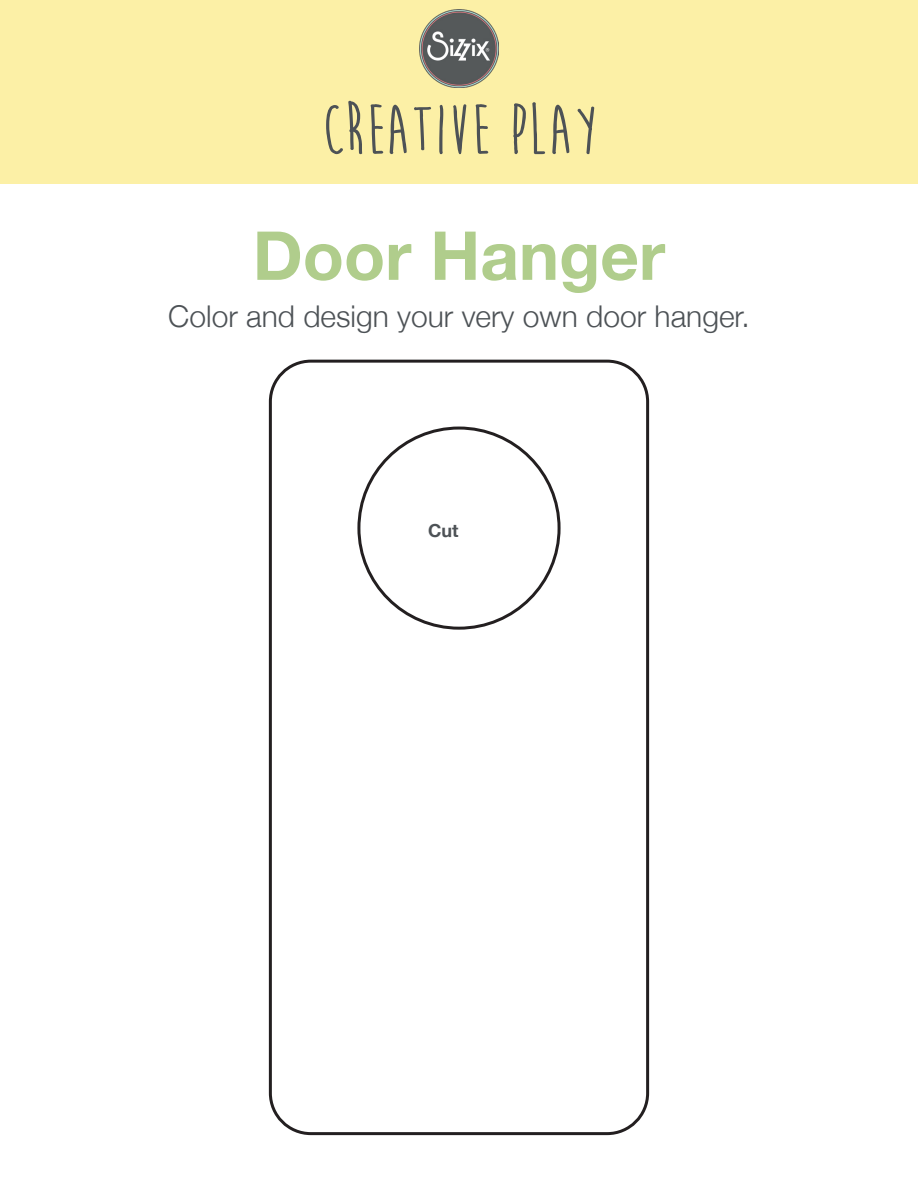
<style>
.page{position:relative;width:918px;height:1188px;background:#fff}
.page>*{position:absolute;margin:0;border:0;box-sizing:border-box;transform-origin:0 0}
.t1{font:700 72px "Moon Flower";color:#4d5256}
.t2{font:700 67.5px "Helvetica Neue";color:#b0cd8c}
.t3{font:300 30px "Helvetica Neue";color:#4d5256}
.t4{font:700 18px "Helvetica Neue";color:#4d5256}
</style>
<div class="page">
<div style="left:0;top:0;width:918px;height:184px;background:#fcf0a6"></div>
<div style="left:269px;top:360px;width:380px;height:775px;border:3px solid #231f20;border-radius:40px"></div>
<img style="left:420px;top:10px;width:78px;height:78px">
<h1 class="t1" style="left:322px;top:92px;width:277px">CREATIVE PLAY</h1>
<h2 class="t2" style="left:253px;top:203px;width:414px">Door Hanger</h2>
<p class="t3" style="left:168px;top:292px;width:583px">Color and design your very own door hanger.</p>
<p class="t4" style="left:428px;top:516px;width:32px">Cut</p>
</div>
